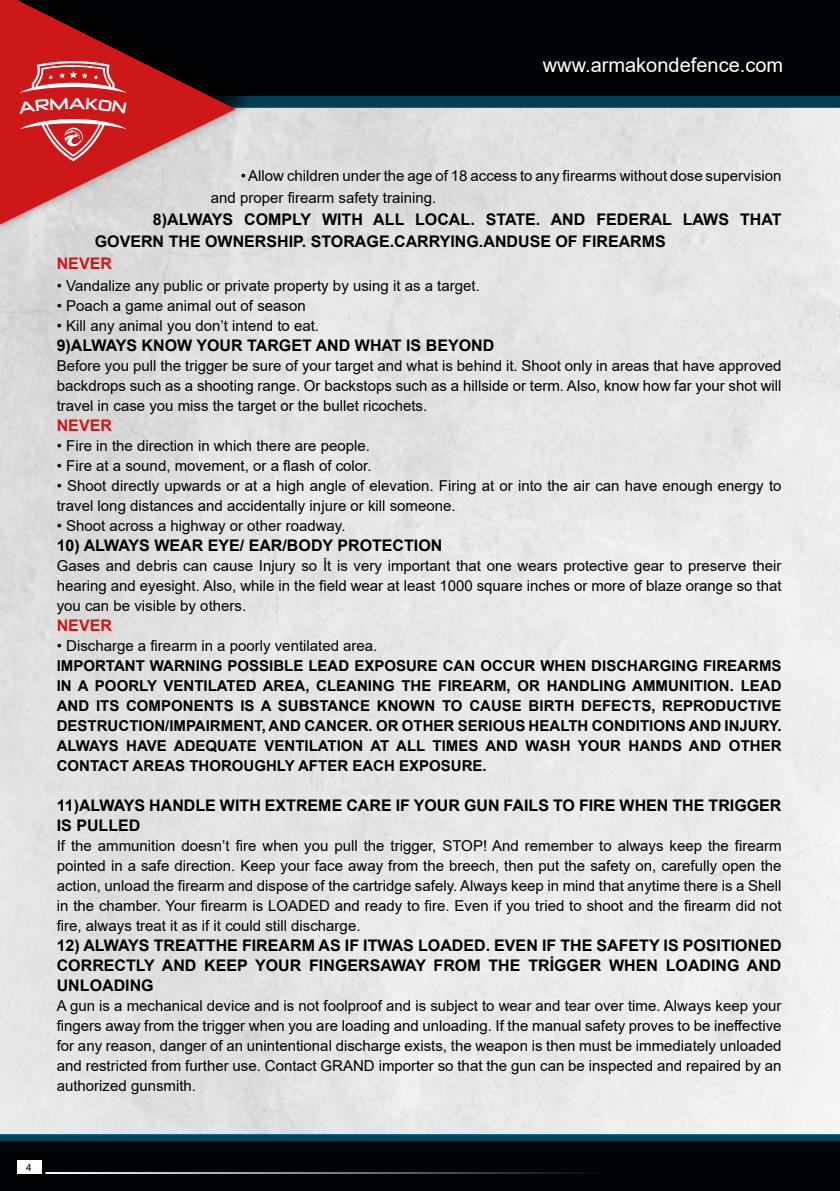
<style>
.page{position:relative;width:840px;height:1191px;background:#fff}
.page>*{position:absolute;margin:0;border:0;box-sizing:border-box;transform-origin:0 0}
.t1{font:20px "Arial";color:#fff}
.t2{font:700 16px/20px "Arial";color:#000}
.t3{font:700 16px "Arial";color:#cd1719}
.t4{font:15px/20px "Arial";color:#000;text-align:justify}
.t5{font:700 15px/20px "Arial";color:#000;text-align:justify}
.t6{font:10px "Arial";color:#000}
</style>
<div class="page">
<svg style="left:256px;top:0;width:583px;height:108px;fill:#000406"></svg>
<svg style="left:0;top:1134px;width:839px;height:57px;fill:#000406"></svg>
<div style="left:0;top:0;width:256px;height:234px;background:#000;opacity:.75"></div>
<svg style="left:0;top:0;width:235px;height:233px"></svg>
<hr style="left:45px;top:1172px;width:565px;height:2px;background:#fff">
<div style="left:17px;top:1160px;width:24px;height:14px;background:#fff"></div>
<svg style="left:18px;top:57px;width:109px;height:105px"></svg>
<h1 class="t1" style="left:542px;top:51px;width:242px">www.armakondefence.com</h1>
<p class="t4" style="left:211px;top:165px;width:571px;line-height:22px;text-indent:30px">• Allow children under the age of 18 access to any firearms without dose supervision and proper firearm safety training.</p>
<p class="t2" style="left:95px;top:209px;width:687px;line-height:22px;text-indent:58px">8)ALWAYS COMPLY WITH ALL LOCAL. STATE. AND FEDERAL LAWS THAT<br>GOVERN THE OWNERSHIP. STORAGE.CARRYING.ANDUSE OF FIREARMS</p>
<p class="t3" style="left:57px;top:252px;width:57px">NEVER</p>
<p class="t4" style="left:57px;top:276px;width:424px">• Vandalize any public or private property by using it as a target.</p>
<p class="t4" style="left:57px;top:296px;width:250px">• Poach a game animal out of season</p>
<p class="t4" style="left:57px;top:316px;width:264px">• Kill any animal you don’t intend to eat.</p>
<p class="t2" style="left:57px;top:336px;width:439px">9)ALWAYS KNOW YOUR TARGET AND WHAT IS BEYOND</p>
<p class="t4" style="left:57px;top:356px;width:725px">Before you pull the trigger be sure of your target and what is behind it. Shoot only in areas that have approved backdrops such as a shooting range. Or backstops such as a hillside or term. Also, know how far your shot will travel in case you miss the target or the bullet ricochets.</p>
<p class="t3" style="left:57px;top:414px;width:57px">NEVER</p>
<p class="t4" style="left:57px;top:436px;width:314px">• Fire in the direction in which there are people.</p>
<p class="t4" style="left:57px;top:456px;width:316px">• Fire at a sound, movement, or a flash of color.</p>
<p class="t4" style="left:57px;top:476px;width:725px">• Shoot directly upwards or at a high angle of elevation. Firing at or into the air can have enough energy to travel long distances and accidentally injure or kill someone.</p>
<p class="t4" style="left:57px;top:516px;width:290px">• Shoot across a highway or other roadway.</p>
<p class="t2" style="left:57px;top:536px;width:387px">10) ALWAYS WEAR EYE/ EAR/BODY PROTECTION</p>
<p class="t4" style="left:57px;top:556px;width:725px">Gases and debris can cause Injury so İt is very important that one wears protective gear to preserve their hearing and eyesight. Also, while in the field wear at least 1000 square inches or more of blaze orange so that you can be visible by others.</p>
<p class="t3" style="left:57px;top:614px;width:57px">NEVER</p>
<p class="t4" style="left:57px;top:636px;width:322px">• Discharge a firearm in a poorly ventilated area.</p>
<p class="t5" style="left:57px;top:656px;width:726px">IMPORTANT WARNING POSSIBLE LEAD EXPOSURE CAN OCCUR WHEN DISCHARGING FIREARMS IN A POORLY VENTILATED AREA, CLEANING THE FIREARM, OR HANDLING AMMUNITION. LEAD AND ITS COMPONENTS IS A SUBSTANCE KNOWN TO CAUSE BIRTH DEFECTS, REPRODUCTIVE DESTRUCTION/IMPAIRMENT, AND CANCER. OR OTHER SERIOUS HEALTH CONDITIONS AND INJURY.<br>ALWAYS HAVE ADEQUATE VENTILATION AT ALL TIMES AND WASH YOUR HANDS AND OTHER CONTACT AREAS THOROUGHLY AFTER EACH EXPOSURE.</p>
<p class="t2" style="left:57px;top:796px;width:725px">11)ALWAYS HANDLE WITH EXTREME CARE IF YOUR GUN FAILS TO FIRE WHEN THE TRIGGER<br>IS PULLED</p>
<p class="t4" style="left:57px;top:836px;width:725px">If the ammunition doesn’t fire when you pull the trigger, STOP! And remember to always keep the firearm pointed in a safe direction. Keep your face away from the breech, then put the safety on, carefully open the action, unload the firearm and dispose of the cartridge safely. Always keep in mind that anytime there is a Shell in the chamber. Your firearm is LOADED and ready to fire. Even if you tried to shoot and the firearm did not fire, always treat it as if it could still discharge.</p>
<p class="t2" style="left:57px;top:936px;width:726px;text-align:justify">12) ALWAYS TREATTHE FIREARM AS IF ITWAS LOADED. EVEN IF THE SAFETY IS POSITIONED CORRECTLY AND KEEP YOUR FINGERSAWAY FROM THE TRİGGER WHEN LOADING AND UNLOADING</p>
<p class="t4" style="left:57px;top:996px;width:725px">A gun is a mechanical device and is not foolproof and is subject to wear and tear over time. Always keep your fingers away from the trigger when you are loading and unloading. If the manual safety proves to be ineffective for any reason, danger of an unintentional discharge exists, the weapon is then must be immediately unloaded and restricted from further use. Contact GRAND importer so that the gun can be inspected and repaired by an authorized gunsmith.</p>
<p class="t6" style="left:26px;top:1160px;width:7px">4</p>
</div>
